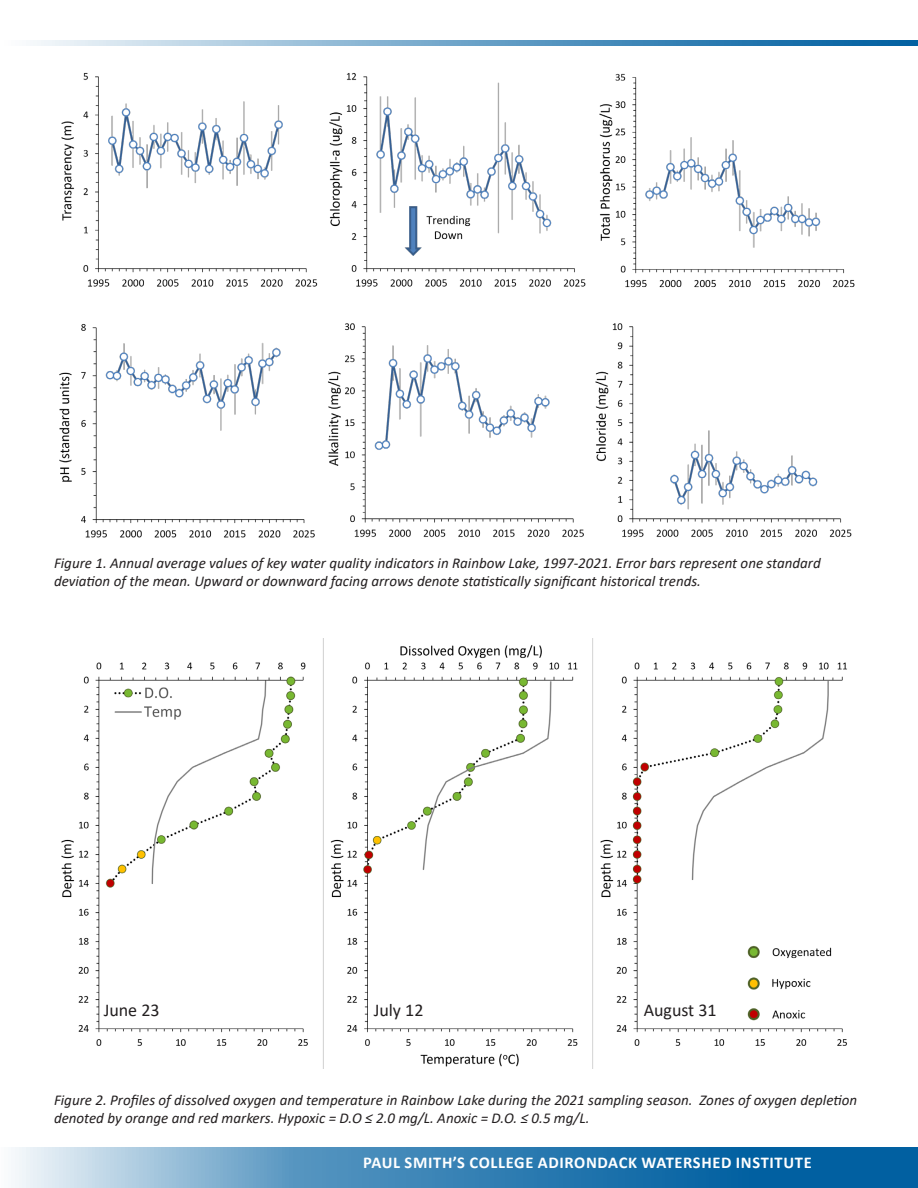
<style>
.page{position:relative;width:918px;height:1188px;background:#fff}
.page>*{position:absolute;margin:0;border:0;box-sizing:border-box;transform-origin:0 0}
.t1{font:18px "Calibri";color:#231f20}
.t2{font:700 16.5px "Calibri";letter-spacing:.04em;color:#fff}
.t3{font:italic 15px/18px "Calibri";color:#231f20}
</style>
<div class="page">
<svg style="left:33px;top:40px;width:885px;height:5px;background:#6fa4c9"></svg>
<svg style="left:15px;top:1148px;width:903px;height:40px;background:#498dbb"></svg>
<img style="left:59px;top:72px;width:796px;height:466px">
<img style="left:61px;top:638px;width:786px;height:430px">
<p class="t3" style="left:54px;top:553px;width:768px">Figure 1. Annual average values of key water quality indicators in Rainbow Lake, 1997-2021. Error bars represent one standard deviation of the mean. Upward or downward facing arrows denote statistically significant historical trends.</p>
<p class="t1" style="left:104px;top:997px;width:57px">June 23</p>
<p class="t1" style="left:374px;top:997px;width:51px">July 12</p>
<p class="t1" style="left:644px;top:997px;width:74px">August 31</p>
<p class="t3" style="left:54px;top:1090px;width:805px">Figure 2. Profiles of dissolved oxygen and temperature in Rainbow Lake during the 2021 sampling season. Zones of oxygen depletion denoted by orange and red markers. Hypoxic = D.O ≤ 2.0 mg/L. Anoxic = D.O. ≤ 0.5 mg/L.</p>
<p class="t2" style="left:363px;top:1151px;width:450px">PAUL SMITH’S COLLEGE ADIRONDACK WATERSHED INSTITUTE</p>
</div>
